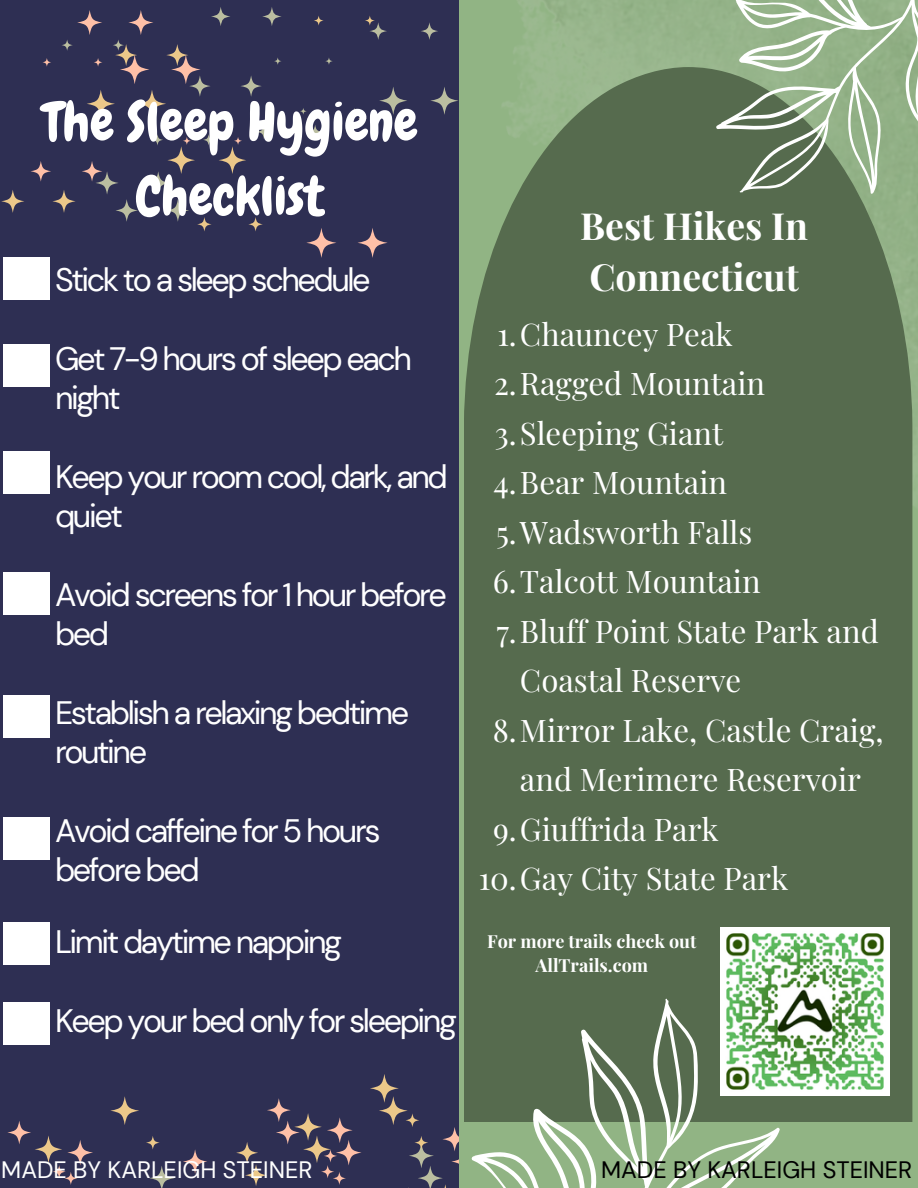
<style>
.page{position:relative;width:918px;height:1188px;background:#2e2f53}
.page>*{position:absolute;margin:0;border:0;box-sizing:border-box;transform-origin:0 0}
.t1{font:53.7px/74.2px "Chewy";color:#fff;text-align:center}
.t2{font:700 37.35px/51.8px "Playfair Display";color:#fff}
.t3{font:32.4px/39.3px "DM Sans";letter-spacing:-.075em;color:#fff}
.t4{font:31.05px/49.5px "Playfair Display";color:#fff}
.t5{font:23.7px "DM Sans";color:#fff}
.t6{font:23.7px "DM Sans";color:#000}
.t7{font:700 18px/24.8px "Playfair Display";color:#fff;text-align:center}
</style>
<div class="page">
<div style="left:3px;top:258px;width:47px;height:42px;background:#fff"></div>
<div style="left:3px;top:344px;width:47px;height:42px;background:#fff"></div>
<div style="left:3px;top:451px;width:47px;height:42px;background:#fff"></div>
<div style="left:3px;top:573px;width:47px;height:42px;background:#fff"></div>
<div style="left:3px;top:695px;width:47px;height:42px;background:#fff"></div>
<div style="left:3px;top:817px;width:47px;height:42px;background:#fff"></div>
<div style="left:3px;top:922px;width:47px;height:42px;background:#fff"></div>
<div style="left:3px;top:1003px;width:47px;height:42px;background:#fff"></div>
<svg style="left:167px;top:146px;width:28px;height:28px"></svg>
<svg style="left:115px;top:44px;width:22px;height:22px"></svg>
<svg style="left:31px;top:161px;width:20px;height:21px"></svg>
<svg style="left:1px;top:190px;width:23px;height:23px"></svg>
<svg style="left:42px;top:58px;width:9px;height:9px"></svg>
<svg style="left:115px;top:199px;width:23px;height:23px"></svg>
<svg style="left:211px;top:7px;width:19px;height:19px"></svg>
<svg style="left:257px;top:125px;width:14px;height:14px"></svg>
<svg style="left:274px;top:57px;width:8px;height:8px"></svg>
<svg style="left:300px;top:108px;width:7px;height:7px"></svg>
<svg style="left:197px;top:217px;width:15px;height:15px"></svg>
<svg style="left:61px;top:39px;width:12px;height:12px"></svg>
<svg style="left:183px;top:137px;width:8px;height:8px"></svg>
<svg style="left:120px;top:55px;width:29px;height:29px"></svg>
<svg style="left:95px;top:171px;width:24px;height:24px"></svg>
<svg style="left:152px;top:134px;width:11px;height:12px"></svg>
<svg style="left:77px;top:10px;width:25px;height:25px"></svg>
<svg style="left:189px;top:75px;width:22px;height:22px"></svg>
<svg style="left:87px;top:90px;width:28px;height:28px"></svg>
<svg style="left:219px;top:146px;width:27px;height:28px"></svg>
<svg style="left:166px;top:44px;width:22px;height:22px"></svg>
<svg style="left:82px;top:161px;width:20px;height:21px"></svg>
<svg style="left:52px;top:190px;width:24px;height:23px"></svg>
<svg style="left:94px;top:58px;width:8px;height:9px"></svg>
<svg style="left:167px;top:199px;width:22px;height:23px"></svg>
<svg style="left:262px;top:7px;width:20px;height:19px"></svg>
<svg style="left:248px;top:217px;width:15px;height:15px"></svg>
<svg style="left:113px;top:39px;width:11px;height:12px"></svg>
<svg style="left:234px;top:137px;width:8px;height:8px"></svg>
<svg style="left:171px;top:55px;width:30px;height:29px"></svg>
<svg style="left:147px;top:171px;width:23px;height:24px"></svg>
<svg style="left:203px;top:134px;width:11px;height:12px"></svg>
<svg style="left:128px;top:10px;width:25px;height:25px"></svg>
<svg style="left:240px;top:75px;width:22px;height:22px"></svg>
<svg style="left:138px;top:90px;width:28px;height:28px"></svg>
<svg style="left:53px;top:1165px;width:13px;height:13px"></svg>
<svg style="left:7px;top:1121px;width:24px;height:23px"></svg>
<svg style="left:64px;top:1172px;width:13px;height:13px"></svg>
<svg style="left:146px;top:1136px;width:14px;height:14px"></svg>
<svg style="left:183px;top:1149px;width:24px;height:25px"></svg>
<svg style="left:110px;top:1096px;width:29px;height:29px"></svg>
<svg style="left:35px;top:1135px;width:27px;height:28px"></svg>
<svg style="left:67px;top:1140px;width:26px;height:25px"></svg>
<svg style="left:149px;top:1166px;width:25px;height:22px"></svg>
<svg style="left:267px;top:1098px;width:24px;height:24px"></svg>
<svg style="left:324px;top:1149px;width:13px;height:14px"></svg>
<svg style="left:406px;top:1113px;width:13px;height:14px"></svg>
<svg style="left:370px;top:1074px;width:29px;height:29px"></svg>
<svg style="left:236px;top:1142px;width:22px;height:22px"></svg>
<svg style="left:294px;top:1113px;width:28px;height:28px"></svg>
<svg style="left:327px;top:1117px;width:26px;height:26px"></svg>
<svg style="left:321px;top:1165px;width:13px;height:13px"></svg>
<svg style="left:276px;top:1121px;width:24px;height:23px"></svg>
<svg style="left:333px;top:1172px;width:13px;height:13px"></svg>
<svg style="left:379px;top:1096px;width:29px;height:29px"></svg>
<svg style="left:245px;top:1164px;width:22px;height:22px"></svg>
<svg style="left:303px;top:1135px;width:28px;height:28px"></svg>
<svg style="left:336px;top:1140px;width:26px;height:25px"></svg>
<img style="left:306px;top:0;width:612px;height:599px">
<div style="left:464px;top:67px;width:448px;height:1055px;background:#566b4e"></div>
<svg style="left:659px;top:0;width:259px;height:242px;background:#839b7a"></svg>
<svg style="left:413px;top:977px;width:441px;height:211px;background:#72876f"></svg>
<img style="left:721px;top:927px;width:168px;height:169px">
<p class="t1" style="left:42px;top:85px;width:377px">The Sleep Hygiene<br>Checklist</p>
<p class="t3" style="left:55px;top:260px;width:317px">Stick to a sleep schedule</p>
<p class="t3" style="left:55px;top:339px;width:359px">Get 7-9 hours of sleep each night</p>
<p class="t3" style="left:55px;top:457px;width:394px">Keep your room cool, dark, and quiet</p>
<p class="t3" style="left:55px;top:575px;width:393px">Avoid screens for 1 hour before bed</p>
<h2 class="t3" style="left:55px;top:693px;width:356px">Establish a relaxing bedtime routine</h2>
<p class="t3" style="left:55px;top:811px;width:327px">Avoid caffeine for 5 hours before bed</p>
<p class="t3" style="left:55px;top:923px;width:288px">Limit daytime napping</p>
<p class="t3" style="left:55px;top:1001px;width:403px">Keep your bed only for sleeping</p>
<p class="t2" style="left:580px;top:198px;width:229px">Best Hikes In<br>Connecticut</p>
<p class="t4" style="left:497px;top:308px;width:237px">1.Chauncey Peak</p>
<p class="t4" style="left:494px;top:357px;width:272px">2.Ragged Mountain</p>
<p class="t4" style="left:495px;top:407px;width:230px">3.Sleeping Giant</p>
<p class="t4" style="left:494px;top:456px;width:235px">4.Bear Mountain</p>
<p class="t4" style="left:496px;top:506px;width:258px">5.Wadsworth Falls</p>
<p class="t4" style="left:493px;top:555px;width:269px">6.Talcott Mountain</p>
<h4 class="t4" style="left:520px;top:605px;width:360px;text-indent:-24px">7.Bluff Point State Park and<br>Coastal Reserve</h4>
<h1 class="t4" style="left:493px;top:704px;width:392px;text-align:center">8.Mirror Lake, Castle Craig, and Merimere Reservoir</h1>
<p class="t4" style="left:493px;top:803px;width:227px">9.Giuffrida Park</p>
<p class="t4" style="left:479px;top:852px;width:311px">10.Gay City State Park</p>
<p class="t7" style="left:487px;top:928px;width:211px">For more trails check out<br>AllTrails.com</p>
<p class="t5" style="left:1px;top:1155px;width:313px">MADE BY KARLEIGH STEINER</p>
<p class="t6" style="left:601px;top:1155px;width:313px">MADE BY KARLEIGH STEINER</p>
</div>
